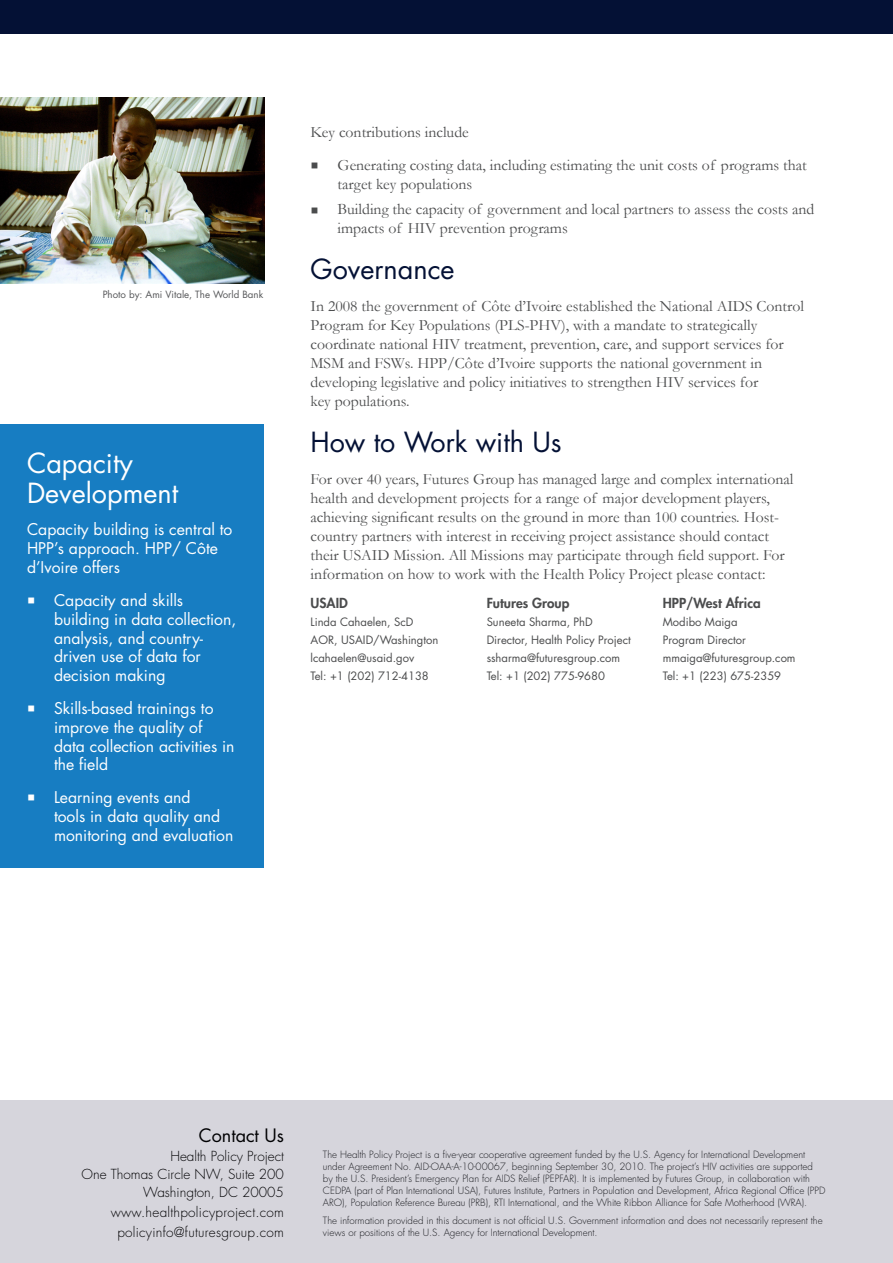
<style>
.page{position:relative;width:893px;height:1263px;background:#fff}
.page>*{position:absolute;margin:0;border:0;box-sizing:border-box;transform-origin:0 0}
.Heading_1{font:27px "Futura Std";color:#041135}
.Call-Out_Box_Heading{font:27px/30px "Futura Std";color:#fff}
.t1{font:18px "Futura Std";color:#000002}
.Body{font:15.75px/18.9px "Garamond";color:#4b4c4d}
.Callout_Text{font:15.75px/18.9px "Futura Std";color:#fff}
.t2{font:300 13.5px/18px "Futura Std";color:#000002;text-align:right}
.t3{font:300 13.5px "Futura Std";letter-spacing:.02em;color:#000002}
.t4{font:800 13.5px "Futura Std";color:#4b4c4d}
.t5{font:11.25px/18px "Futura Std";color:#4b4c4d}
.t6{font:300 9.75px/12px "Futura Std";color:#1a1b20}
.t7{font:9.75px "Futura Std";color:#57585a}
</style>
<div class="page">
<div style="left:0;top:0;width:893px;height:34px;background:#041135"></div>
<div style="left:0;top:1100px;width:893px;height:163px;background:#d6d5dc"></div>
<div style="left:0;top:424px;width:263px;height:444px;background:#177dc2"></div>
<img style="left:0;top:98px;width:265px;height:186px">
<p class="t7" style="left:103px;top:288px;width:162px">Photo by: Ami Vitale, The World Bank</p>
<p class="Call-Out_Box_Heading" style="left:27px;top:448px;width:153px">Capacity<br>Development</p>
<p class="Callout_Text" style="left:27px;top:520px;width:207px">Capacity building is central to<br>HPP’s approach. HPP/ Côte d’Ivoire offers</p>
<p class="Callout_Text" style="left:54px;top:591px;width:184px">Capacity and skills building in data collection, analysis, and country&shy;driven use of data for decision making</p>
<p class="Callout_Text" style="left:54px;top:699px;width:182px">Skills-based trainings to improve the quality of data collection activities in the field</p>
<p class="Callout_Text" style="left:54px;top:788px;width:181px">Learning events and<br>tools in data quality and monitoring and evaluation</p>
<p class="Body" style="left:310px;top:122px;width:160px">Key contributions include</p>
<p class="Body" style="left:338px;top:155px;width:471px">Generating costing data, including estimating the unit costs of programs that target key populations</p>
<p class="Body" style="left:338px;top:199px;width:478px">Building the capacity of government and local partners to assess the costs and impacts of HIV prevention programs</p>
<p class="Heading_1" style="left:310px;top:252px;width:146px">Governance</p>
<p class="Body" style="left:310px;top:297px;width:495px">In 2008 the government of Côte d’Ivoire established the National AIDS Control Program for Key Populations (PLS-PHV), with a mandate to strategically coordinate national HIV treatment, prevention, care, and support services for MSM and FSWs. HPP/Côte d’Ivoire supports the national government in developing legislative and policy initiatives to strengthen HIV services for<br>key populations.</p>
<p class="Heading_1" style="left:310px;top:425px;width:253px">How to Work with Us</p>
<p class="Body" style="left:310px;top:469px;width:484px">For over 40 years, Futures Group has managed large and complex international health and development projects for a range of major development players, achieving significant results on the ground in more than 100 countries. Host&shy;country partners with interest in receiving project assistance should contact their USAID Mission. All Missions may participate through field support. For information on how to work with the Health Policy Project please contact:</p>
<p class="t4" style="left:310px;top:595px;width:39px">USAID</p>
<p class="t5" style="left:310px;top:613px;width:129px">Linda Cahaelen, ScD<br>AOR, USAID/Washington lcahaelen@usaid.gov<br>Tel: +1 (202) 712-4138</p>
<p class="t4" style="left:663px;top:595px;width:99px">HPP/West Africa</p>
<p class="t5" style="left:663px;top:613px;width:76px">Modibo Maiga</p>
<p class="t5" style="left:663px;top:631px;width:84px">Program Director</p>
<p class="t5" style="left:663px;top:649px;width:134px">mmaiga@futuresgroup.com</p>
<p class="t5" style="left:663px;top:667px;width:120px">Tel: +1 (223) 675-2359</p>
<p class="t4" style="left:487px;top:595px;width:84px">Futures Group</p>
<p class="t5" style="left:487px;top:613px;width:146px">Suneeta Sharma, PhD<br>Director, Health Policy Project</p>
<p class="t5" style="left:487px;top:649px;width:135px">ssharma@futuresgroup.com<br>Tel: +1 (202) 775-9680</p>
<p class="t1" style="left:199px;top:1124px;width:87px">Contact Us</p>
<p class="t2" style="left:82px;top:1147px;width:204px">Health Policy Project<br>One Thomas Circle NW, Suite 200<br>Washington, DC 20005</p>
<p class="t3" style="left:111px;top:1204px;width:175px">www.healthpolicyproject.com</p>
<p class="t3" style="left:117px;top:1224px;width:168px">policyinfo@futuresgroup.com</p>
<p class="t6" style="left:323px;top:1149px;width:504px">The Health Policy Project is a five-year cooperative agreement funded by the U.S. Agency for International Development under Agreement No. AID-OAA-A-10-00067, beginning September 30, 2010. The project’s HIV activities are supported<br>by the U.S. President’s Emergency Plan for AIDS Relief (PEPFAR). It is implemented by Futures Group, in collaboration with CEDPA (part of Plan International USA), Futures Institute, Partners in Population and Development, Africa Regional Office (PPD ARO), Population Reference Bureau (PRB), RTI International, and the White Ribbon Alliance for Safe Motherhood (WRA).</p>
<p class="t6" style="left:323px;top:1215px;width:501px">The information provided in this document is not official U.S. Government information and does not necessarily represent the views or positions of the U.S. Agency for International Development.</p>
</div>
